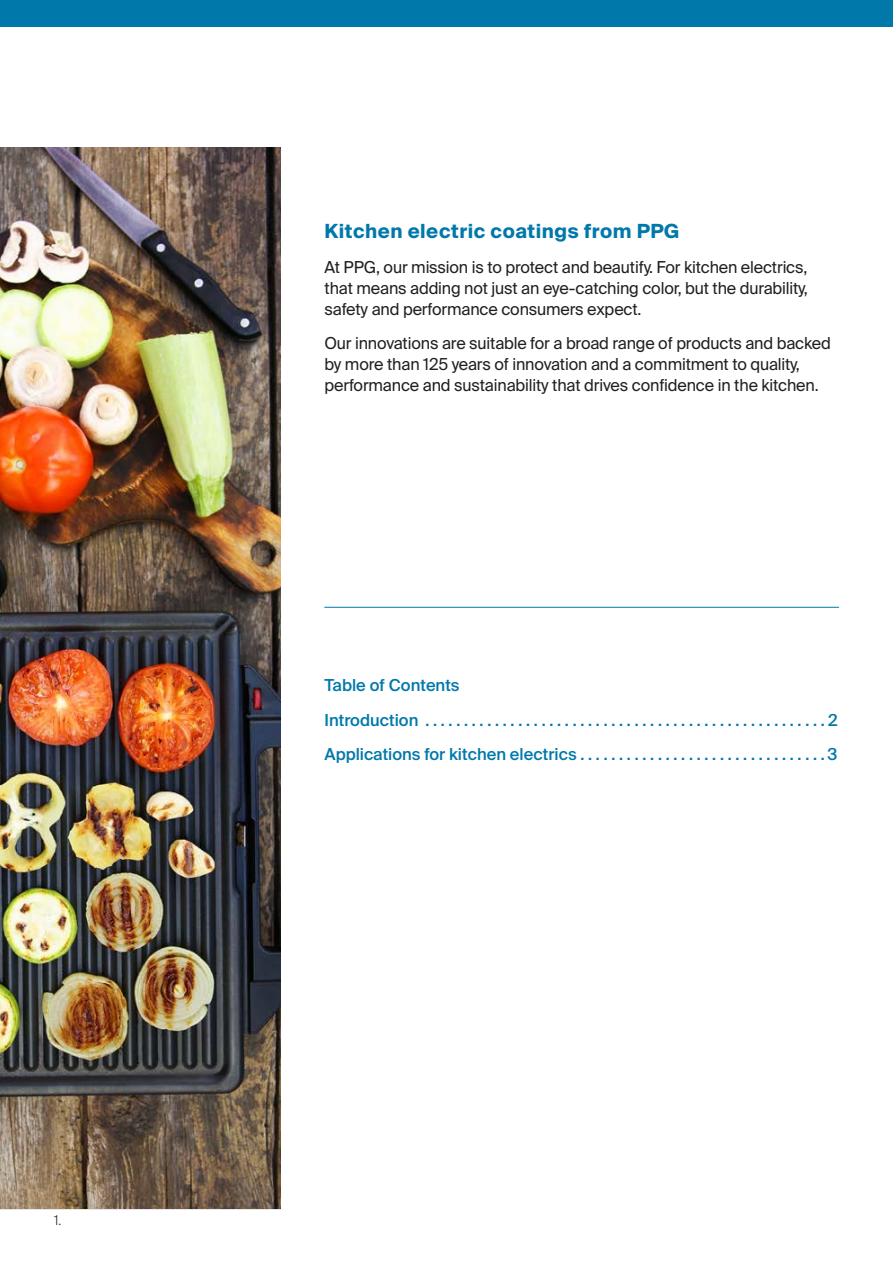
<style>
.page{position:relative;width:893px;height:1263px;background:#fff}
.page>*{position:absolute;margin:0;border:0;box-sizing:border-box;transform-origin:0 0}
.t1{font:700 19.5px "Suisse Intl";letter-spacing:.025em;color:#0078aa}
.t2{font:16.5px/21px "Suisse Intl";letter-spacing:-.01em;color:#231f20;text-align:justify}
.t3{font:500 16.5px/34.5px "Suisse Intl";color:#0078aa}
.t4{font:300 13.5px "Suisse Intl";color:#231f20}
</style>
<div class="page">
<img style="left:0;top:147px;width:280px;height:1062px">
<hr style="left:324px;top:607px;width:515px;height:1px;background:#0078aa">
<div style="left:0;top:0;width:893px;height:27px;background:#0078aa"></div>
<p class="t4" style="left:54px;top:1212px;width:9px">1.</p>
<p class="t1" style="left:324px;top:220px;width:356px">Kitchen electric coatings from PPG</p>
<p class="t2" style="left:324px;top:257px;width:485px">At PPG, our mission is to protect and beautify. For kitchen electrics, that means adding not just an eye-catching color, but the durability, safety and performance consumers expect.</p>
<p class="t2" style="left:324px;top:333px;width:508px;text-align:left">Our innovations are suitable for a broad range of products and backed by more than 125 years of innovation and a commitment to quality, performance and sustainability that drives confidence in the kitchen.</p>
<p class="t3" style="left:324px;top:668px;width:515px">Table of Contents<br>Introduction . . . . . . . . . . . . . . . . . . . . . . . . . . . . . . . . . . . . . . . . . . . . . . . . . . . 2<br>Applications for kitchen electrics . . . . . . . . . . . . . . . . . . . . . . . . . . . . . . . 3</p>
</div>
